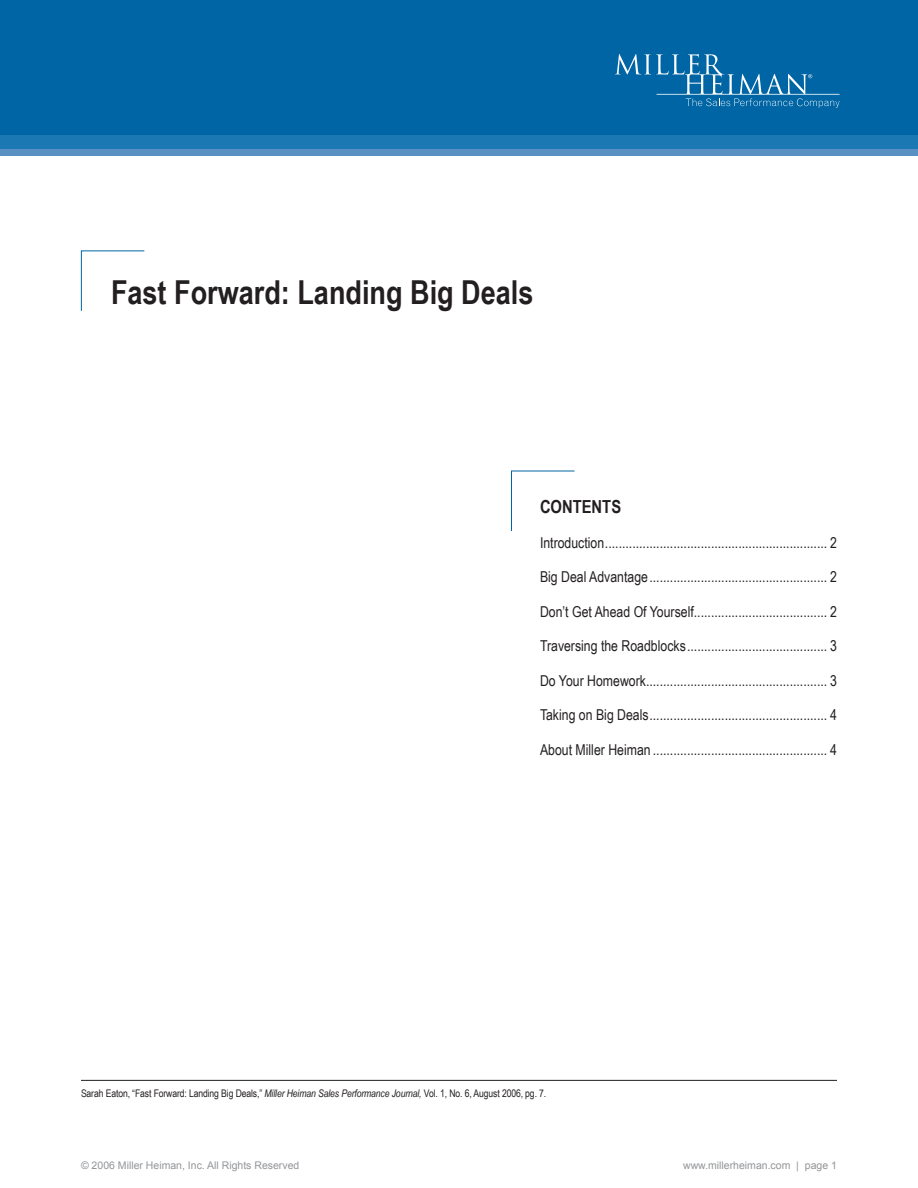
<style>
.page{position:relative;width:918px;height:1188px;background:#fff}
.page>*{position:absolute;margin:0;border:0;box-sizing:border-box;transform-origin:0 0}
.t1{font:700 33px "Arial Narrow";color:#231f20}
.t2{font:700 18px "Arial Narrow";color:#231f20}
.t3{font:15px "Arial Narrow";color:#231f20}
.t4{font:10.5px "Arial Narrow";letter-spacing:-.01em;color:#231f20}
.t5{font:10.5px "Arial";color:#939598}
.s1{font-style:italic}
</style>
<div class="page">
<div style="left:0;top:121px;width:918px;height:35px;background:#5a90c2"></div>
<div style="left:0;top:125px;width:918px;height:23px;background:#1b78b2"></div>
<div style="left:0;top:0;width:918px;height:135px;background:#0065a4"></div>
<svg style="left:615px;top:54px;width:225px;height:54px"></svg>
<svg style="left:511px;top:470px;width:64px;height:61px"></svg>
<hr style="left:81px;top:1080px;width:756px;height:1px;background:#231f20">
<svg style="left:81px;top:250px;width:64px;height:61px"></svg>
<p class="t1" style="left:111px;top:267px;width:424px">Fast Forward: Landing Big Deals</p>
<p class="t2" style="left:540px;top:493px;width:83px">CONTENTS</p>
<p class="t3" style="left:540px;top:532px;width:298px">Introduction................................................................. 2</p>
<p class="t3" style="left:540px;top:566px;width:298px">Big Deal Advantage.................................................... 2</p>
<p class="t3" style="left:540px;top:601px;width:298px">Don’t Get Ahead Of Yourself....................................... 2</p>
<p class="t3" style="left:540px;top:635px;width:298px">Traversing the Roadblocks......................................... 3</p>
<p class="t3" style="left:540px;top:670px;width:298px">Do Your Homework..................................................... 3</p>
<p class="t3" style="left:540px;top:704px;width:298px">Taking on Big Deals.................................................... 4</p>
<p class="t3" style="left:540px;top:739px;width:298px">About Miller Heiman ................................................... 4</p>
<p class="t4" style="left:81px;top:1085px;width:467px">Sarah Eaton, “Fast Forward: Landing Big Deals,” <span class="s1">Miller Heiman Sales Performance Journal,</span> Vol. 1, No. 6, August 2006, pg. 7.</p>
<p class="t5" style="left:81px;top:1158px;width:220px">© 2006 Miller Heiman, Inc. All Rights Reserved</p>
<p class="t5" style="left:683px;top:1158px;width:147px">www.millerheiman.com | page</p>
</div>
